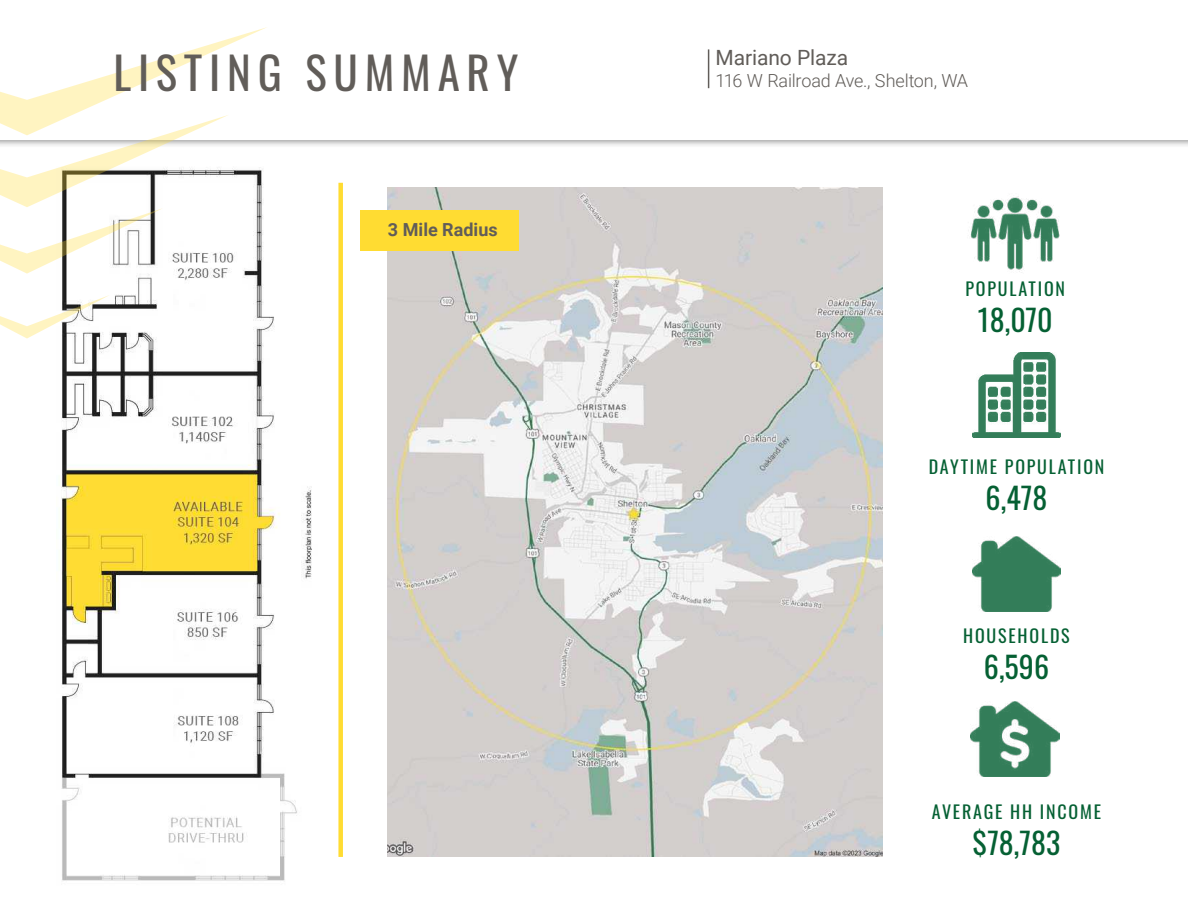
<style>
.page{position:relative;width:1188px;height:918px;background:#fff}
.page>*{position:absolute;margin:0;border:0;box-sizing:border-box;transform-origin:0 0}
.t1{font:45px "Oswald";letter-spacing:.15em;color:#615d59}
.t2{font:30px "Oswald";color:#056033}
.t3{font:21px "Roboto";letter-spacing:-.005em;color:#615d59}
.t4{font:18px "Oswald";letter-spacing:.1em;color:#056033}
.t5{font:300 18px "Roboto";letter-spacing:-.015em;color:#615d59}
.t6{font:700 18px "Roboto";color:#615d59}
</style>
<div class="page">
<img style="left:61px;top:274px;width:251px;height:607px">
<div style="left:0;top:0;width:1188px;height:149px;background:#000;opacity:.75"></div>
<div style="left:0;top:0;width:1188px;height:139px;background:#fff"></div>
<svg style="left:0;top:27px;width:268px;height:247px"></svg>
<svg style="left:0;top:295px;width:110px;height:44px"></svg>
<hr style="left:708px;top:49px;width:1px;height:39px;background:#615d59">
<img style="left:387px;top:187px;width:495px;height:670px">
<div style="left:360px;top:210px;width:159px;height:41px;background:#ffdc32"></div>
<img style="left:970px;top:196px;width:90px;height:77px">
<img style="left:972px;top:352px;width:89px;height:85px">
<img style="left:972px;top:536px;width:89px;height:75px">
<img style="left:971px;top:701px;width:89px;height:76px">
<div style="left:338px;top:183px;width:5px;height:674px;background:#ffdc32"></div>
<h1 class="t1" style="left:113px;top:33px;width:406px">LISTING SUMMARY</h1>
<p class="t6" style="left:388px;top:217px;width:111px">3 Mile Radius</p>
<p class="t3" style="left:716px;top:43px;width:134px">Mariano Plaza</p>
<p class="t5" style="left:716px;top:68px;width:254px">116 W Railroad Ave., Shelton, WA</p>
<p class="t4" style="left:966px;top:273px;width:101px">POPULATION</p>
<h2 class="t2" style="left:978px;top:293px;width:76px">18,070</h2>
<p class="t4" style="left:929px;top:450px;width:177px">DAYTIME POPULATION</p>
<h2 class="t2" style="left:986px;top:471px;width:63px">6,478</h2>
<p class="t4" style="left:963px;top:620px;width:108px">HOUSEHOLDS</p>
<h2 class="t2" style="left:984px;top:641px;width:67px">6,596</h2>
<p class="t4" style="left:932px;top:796px;width:171px">AVERAGE HH INCOME</p>
<h2 class="t2" style="left:973px;top:817px;width:89px">$78,783</h2>
</div>
